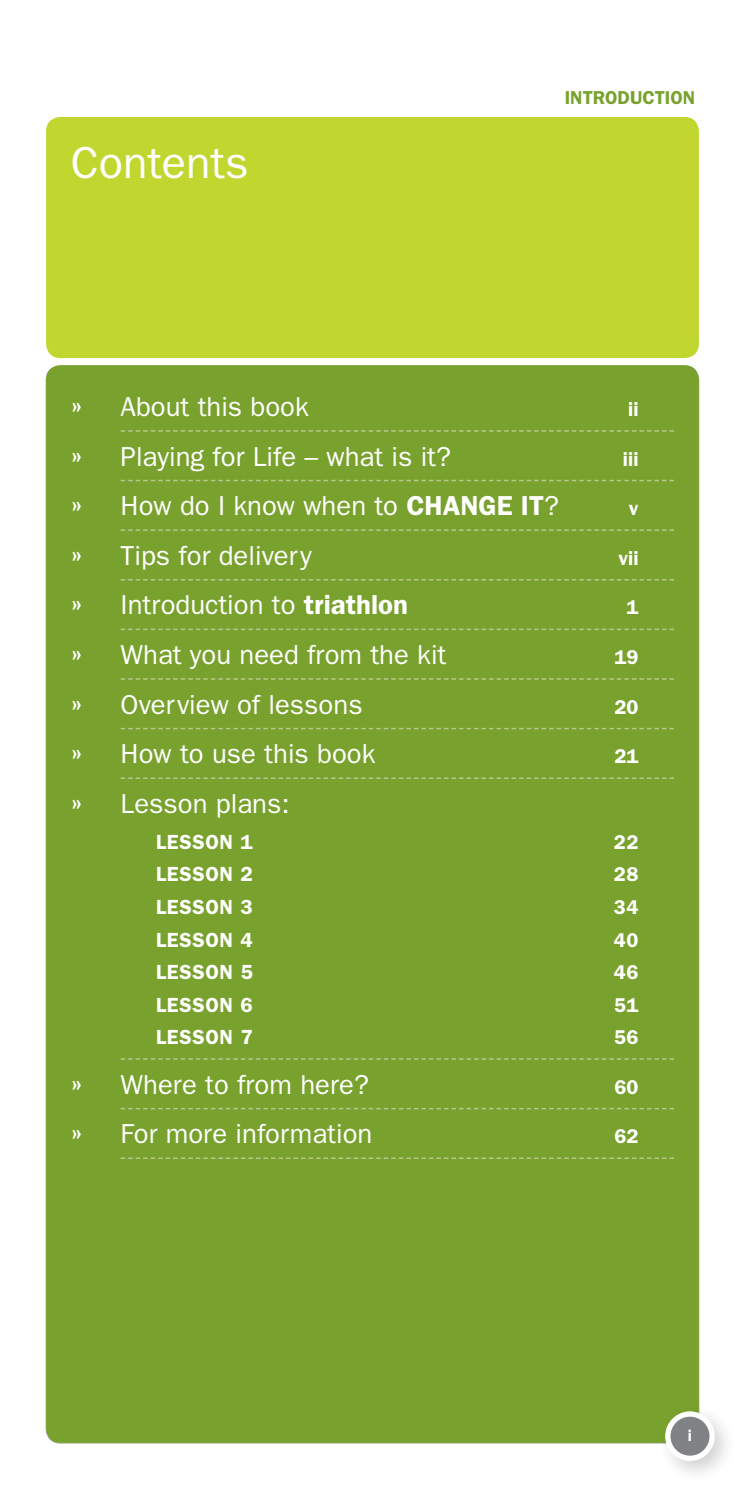
<style>
.page{position:relative;width:745px;height:1489px;background:#fff}
.page>*{position:absolute;margin:0;border:0;box-sizing:border-box;transform-origin:0 0}
.t1{font:45px "Franklin Gothic";color:#fff}
.t2{font:27.5px "Franklin Gothic";color:#fff}
.t3{font:600 20.5px "Franklin Gothic";letter-spacing:.03em;color:#fff}
.t4{font:600 20px "Franklin Gothic";color:#fff}
.t5{font:600 18.75px "Franklin Gothic";color:#78a22d}
.t6{font:600 16.25px "Franklin Gothic";color:#fff}
.s1{font-weight:600;font-size:30px}
.s2{font-weight:600}
</style>
<div class="page">
<div style="left:46px;top:365px;width:652px;height:1077px;background:#78a22d;border-radius:14px"></div>
<div style="left:46px;top:117px;width:652px;height:241px;background:#c1d72f;border-radius:14px"></div>
<svg style="left:120px;top:430px;width:553px;height:1px"></svg>
<svg style="left:120px;top:480px;width:553px;height:1px"></svg>
<svg style="left:120px;top:529px;width:553px;height:2px"></svg>
<svg style="left:120px;top:579px;width:553px;height:1px"></svg>
<svg style="left:120px;top:628px;width:553px;height:2px"></svg>
<svg style="left:120px;top:678px;width:553px;height:1px"></svg>
<svg style="left:120px;top:727px;width:553px;height:2px"></svg>
<svg style="left:120px;top:777px;width:553px;height:2px"></svg>
<svg style="left:120px;top:1058px;width:553px;height:1px"></svg>
<svg style="left:120px;top:1107px;width:553px;height:2px"></svg>
<svg style="left:120px;top:1157px;width:553px;height:1px"></svg>
<div style="left:656px;top:1402px;width:79px;height:79px;background:#231f20;opacity:.2"></div>
<svg style="left:664px;top:1411px;width:50px;height:49px"></svg>
<div style="left:670px;top:1416px;width:39px;height:39px;background:#808285;border-radius:50%"></div>
<h1 class="t1" style="left:71px;top:137px;width:179px">Contents</h1>
<p class="t5" style="left:564px;top:86px;width:132px">INTRODUCTION</p>
<p class="t2" style="left:71px;top:391px;width:239px"><span class="s1">»</span> About this book</p>
<p class="t4" style="left:627px;top:397px;width:12px">II</p>
<p class="t2" style="left:71px;top:440px;width:381px"><span class="s1">»</span> Playing for Life – what is it?</p>
<p class="t4" style="left:622px;top:447px;width:17px">III</p>
<p class="t2" style="left:71px;top:490px;width:489px"><span class="s1">»</span> How do I know when to <span class="s2">CHANGE IT</span>?</p>
<p class="t4" style="left:628px;top:496px;width:11px">V</p>
<p class="t2" style="left:71px;top:539px;width:242px"><span class="s1">»</span> Tips for delivery</p>
<p class="t4" style="left:618px;top:546px;width:21px">VII</p>
<p class="t2" style="left:71px;top:589px;width:338px"><span class="s1">»</span> Introduction to <span class="s2">TRIATHLON</span></p>
<p class="t4" style="left:626px;top:595px;width:14px">1</p>
<p class="t2" style="left:71px;top:639px;width:377px"><span class="s1">»</span> What you need from the kit</p>
<p class="t4" style="left:614px;top:645px;width:26px">19</p>
<p class="t2" style="left:71px;top:688px;width:293px"><span class="s1">»</span> Overview of lessons</p>
<p class="t4" style="left:614px;top:695px;width:26px">20</p>
<p class="t2" style="left:71px;top:738px;width:306px"><span class="s1">»</span> How to use this book</p>
<p class="t4" style="left:614px;top:744px;width:26px">21</p>
<p class="t2" style="left:71px;top:787px;width:220px"><span class="s1">»</span> Lesson plans:</p>
<p class="t3" style="left:156px;top:829px;width:98px">LESSON 1</p>
<p class="t4" style="left:613px;top:830px;width:26px">22</p>
<p class="t3" style="left:156px;top:862px;width:98px">LESSON 2</p>
<p class="t4" style="left:613px;top:862px;width:26px">28</p>
<p class="t3" style="left:156px;top:894px;width:98px">LESSON 3</p>
<p class="t4" style="left:613px;top:895px;width:26px">34</p>
<p class="t3" style="left:156px;top:927px;width:98px">LESSON 4</p>
<p class="t4" style="left:613px;top:927px;width:26px">40</p>
<p class="t3" style="left:156px;top:959px;width:98px">LESSON 5</p>
<p class="t4" style="left:613px;top:960px;width:26px">46</p>
<p class="t3" style="left:156px;top:992px;width:98px">LESSON 6</p>
<p class="t4" style="left:613px;top:992px;width:26px">51</p>
<p class="t3" style="left:156px;top:1024px;width:98px">LESSON 7</p>
<p class="t4" style="left:613px;top:1025px;width:26px">56</p>
<p class="t2" style="left:71px;top:1068px;width:299px"><span class="s1">»</span> Where to from here?</p>
<p class="t4" style="left:614px;top:1074px;width:26px">60</p>
<p class="t2" style="left:71px;top:1118px;width:303px"><span class="s1">»</span> For more information</p>
<p class="t4" style="left:614px;top:1124px;width:26px">62</p>
<p class="t6" style="left:687px;top:1425px;width:6px">I</p>
</div>
